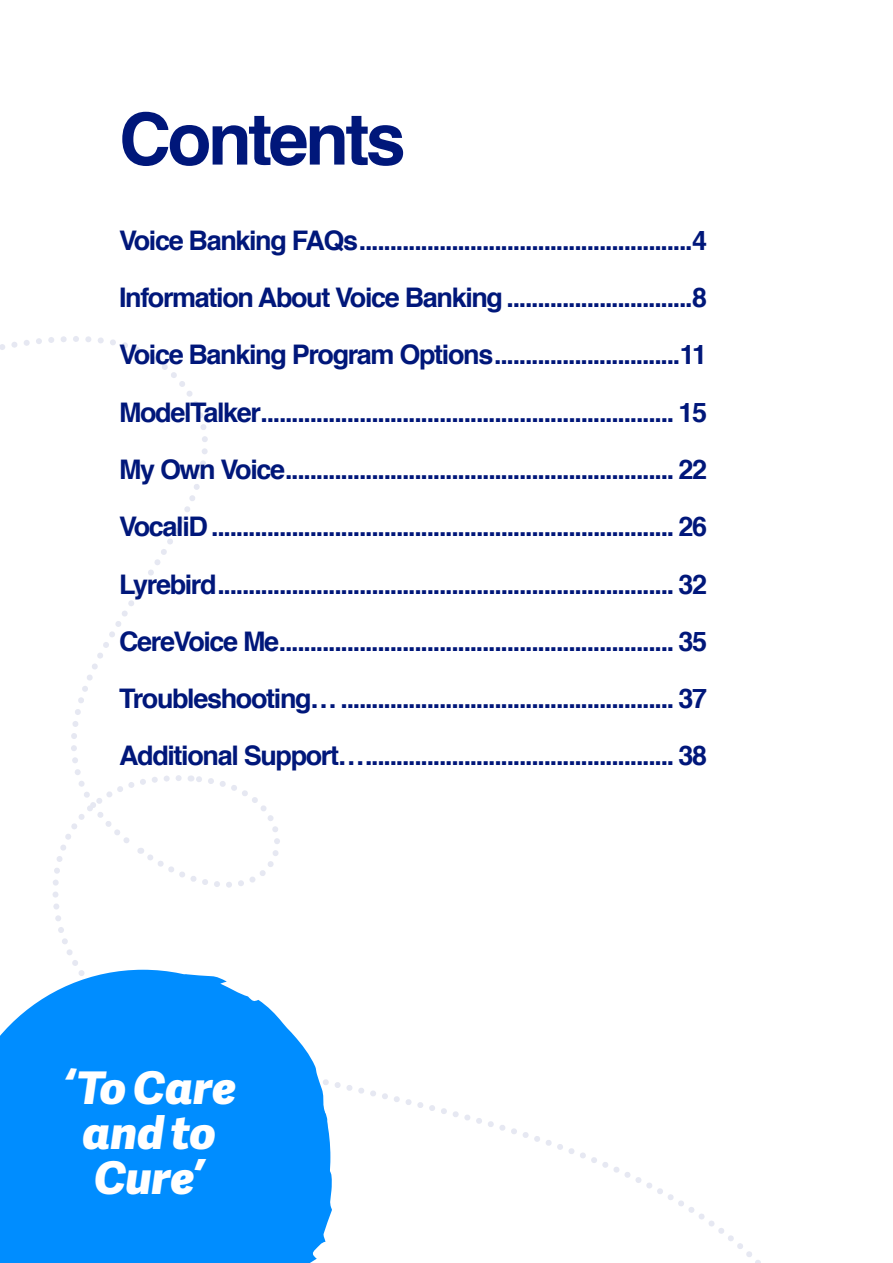
<style>
.page{position:relative;width:893px;height:1263px;background:#fff}
.page>*{position:absolute;margin:0;border:0;box-sizing:border-box;transform-origin:0 0}
.t1{font:700 72px "Helvetica";letter-spacing:-.05em;color:#00177a}
.t2{font:italic 800 45px/45px "Adelle Sans";color:#fff;text-align:center}
.t3{font:700 27px/57.3px "Helvetica";letter-spacing:-.05em;color:#00177a;text-align:justify}
</style>
<div class="page">
<svg style="left:71px;top:358px;width:137px;height:414px"></svg>
<svg style="left:335px;top:1082px;width:426px;height:181px"></svg>
<svg style="left:0;top:336px;width:158px;height:54px"></svg>
<svg style="left:52px;top:772px;width:228px;height:198px"></svg>
<svg style="left:0;top:974px;width:332px;height:289px;background:#1897fe"></svg>
<h1 class="t1" style="left:119px;top:81px;width:288px">Contents</h1>
<p class="t3" style="left:119px;top:212px;width:590px">Voice Banking FAQs......................................................4<br>Information About Voice Banking ..............................8<br>Voice Banking Program Options..............................11<br>ModelTalker................................................................... 15<br>My Own Voice............................................................... 22<br>VocaliD ........................................................................... 26<br>Lyrebird.......................................................................... 32<br>CereVoice Me................................................................ 35<br>Troubleshooting… ...................................................... 37<br>Additional Support….................................................. 38</p>
<h2 class="t2" style="left:63px;top:1064px;width:175px">‘To Care and to<br>Cure’</h2>
</div>
